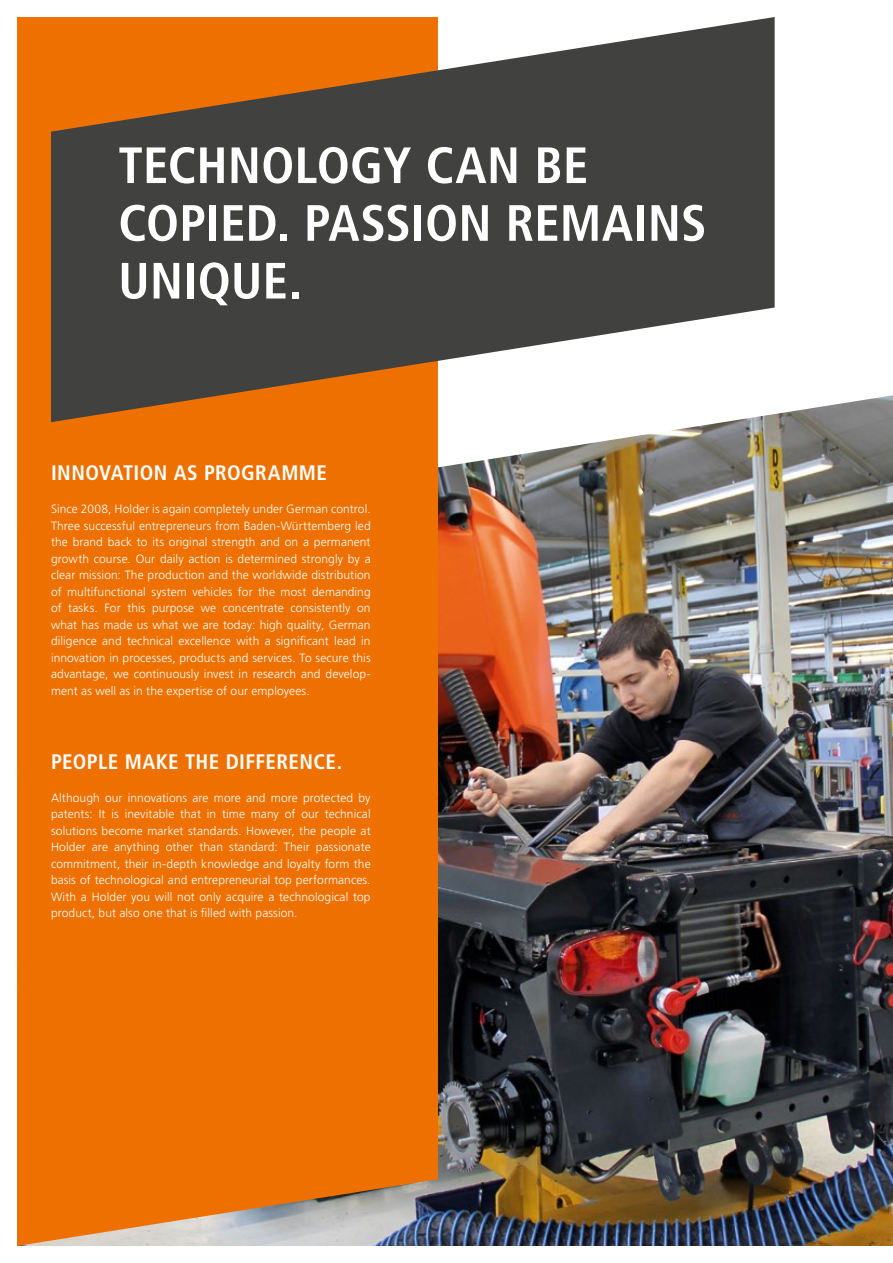
<style>
.page{position:relative;width:893px;height:1263px;background:#fff}
.page>*{position:absolute;margin:0;border:0;box-sizing:border-box;transform-origin:0 0}
.t1{font:700 condensed 51px/57.8px "Frutiger LT Std";letter-spacing:.005em;color:#fff}
.t2{font:700 condensed 21px "Frutiger LT Std";letter-spacing:.02em;color:#fff}
.t3{font:300 12px/16.5px "Frutiger LT Std";letter-spacing:.01em;color:#fff;text-align:justify}
</style>
<div class="page">
<img style="left:438px;top:395px;width:455px;height:851px">
<div style="left:17px;top:17px;width:421px;height:1229px;background:#ee7100"></div>
<svg style="left:51px;top:17px;width:724px;height:405px;background:#74614f"></svg>
<h1 class="t1" style="left:118px;top:137px;width:590px">TECHNOLOGY CAN BE<br>COPIED. PASSION REMAINS<br>UNIQUE.</h1>
<h2 class="t2" style="left:51px;top:460px;width:278px">INNOVATION AS PROGRAMME</h2>
<p class="t3" style="left:51px;top:501px;width:321px">Since 2008, Holder is again completely under German control.<br>Three successful entrepreneurs from Baden-Württemberg led the brand back to its original strength and on a permanent growth course. Our daily action is determined strongly by a clear mission: The production and the worldwide distribution of multifunctional system vehicles for the most demanding of tasks. For this purpose we concentrate consistently on what has made us what we are today: high quality, German diligence and technical excellence with a significant lead in innovation in processes, products and services. To secure this advantage, we continuously invest in research and develop&shy;ment as well as in the expertise of our employees.</p>
<h2 class="t2" style="left:51px;top:749px;width:293px">PEOPLE MAKE THE DIFFERENCE.</h2>
<p class="t3" style="left:51px;top:790px;width:321px">Although our innovations are more and more protected by patents: It is inevitable that in time many of our technical solutions become market standards. However, the people at Holder are anything other than standard: Their passionate commitment, their in-depth knowledge and loyalty form the basis of technological and entrepreneurial top performances.<br>With a Holder you will not only acquire a technological top product, but also one that is filled with passion.</p>
</div>
